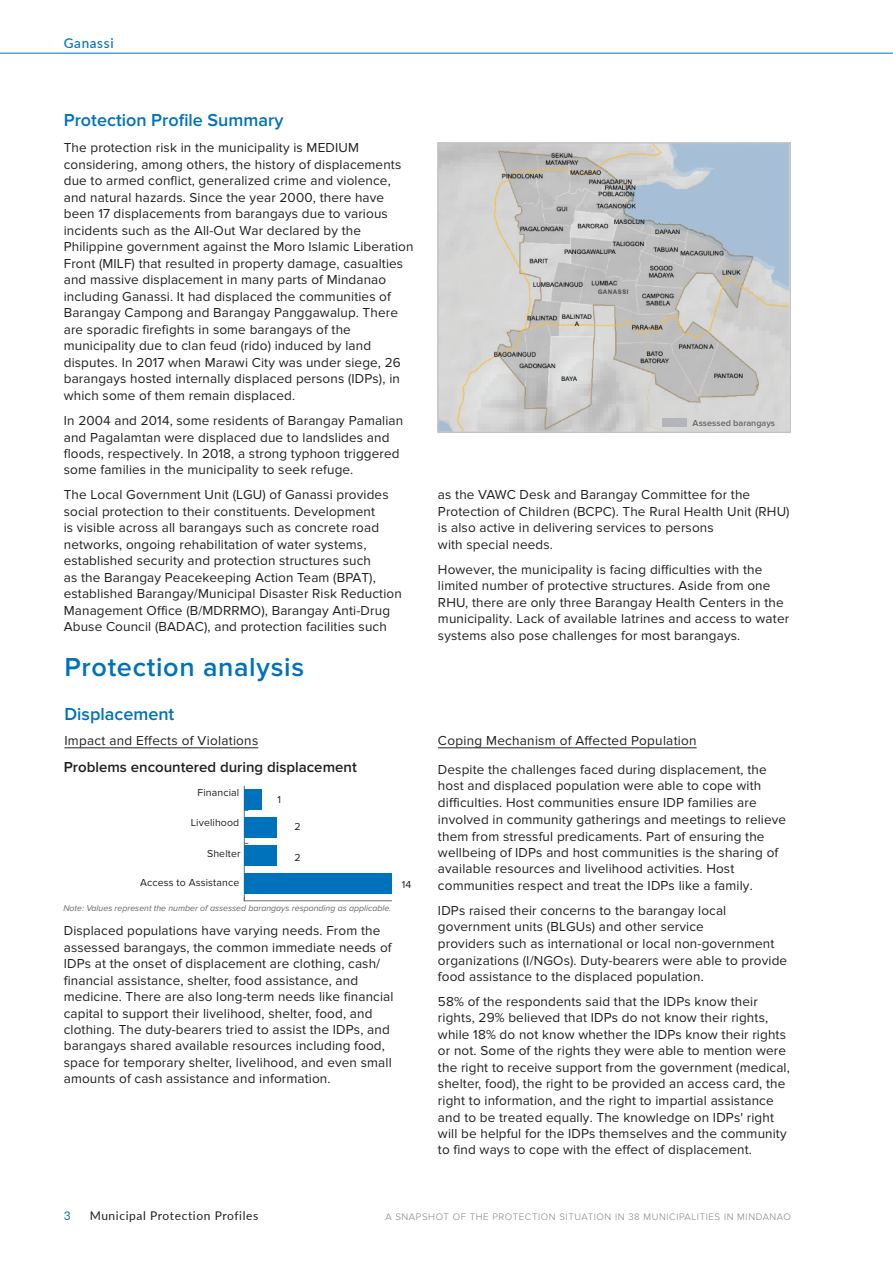
<style>
.page{position:relative;width:893px;height:1263px;background:#fff}
.page>*{position:absolute;margin:0;border:0;box-sizing:border-box;transform-origin:0 0}
.t1{font:600 27px "Proxima Nova";letter-spacing:.025em;color:#0072b9}
.t2{font:600 18px "Proxima Nova";color:#0072bc}
.t3{font:600 18px "Proxima Nova";color:#0072b9}
.t4{font:600 15px "Proxima Nova";color:#231f20}
.t5{font:13.5px/16.5px "Proxima Nova";letter-spacing:.01em;color:#231f20}
.t6{font:500 13.5px "Lato";letter-spacing:.05em;color:#0072bc}
.t7{font:12px "Lato";letter-spacing:.05em;color:#231f20}
.t8{font:12px "Lato";color:#0072b9}
.t9{font:10.5px "Proxima Nova";letter-spacing:.01em;color:#231f20}
.t10{font:300 9.75px "Proxima Nova";letter-spacing:.06em;color:#808285}
.t11{font:600 9px "Proxima Nova";color:#656767}
.t12{font:italic 8.7px "Proxima Nova";color:#656767}
</style>
<div class="page">
<img style="left:438px;top:142px;width:353px;height:290px">
<hr style="left:244px;top:900px;width:148px;height:1px;background:#6c6d70">
<hr style="left:244px;top:786px;width:1px;height:115px;background:#6c6d70">
<div style="left:244px;top:790px;width:17px;height:20px;background:#0072bc"></div>
<div style="left:244px;top:818px;width:33px;height:20px;background:#0072bc"></div>
<div style="left:244px;top:846px;width:33px;height:20px;background:#0072bc"></div>
<div style="left:244px;top:873px;width:148px;height:21px;background:#0072bc"></div>
<hr style="left:0;top:53px;width:893px;height:1px;background:#0072bc">
<div style="left:662px;top:418px;width:25px;height:8px;background:#b4b5b8"></div>
<hr style="left:64px;top:747px;width:194px;height:1px;background:#231f20">
<hr style="left:438px;top:747px;width:259px;height:1px;background:#231f20">
<p class="t6" style="left:64px;top:33px;width:51px">Ganassi</p>
<p class="t2" style="left:64px;top:109px;width:221px">Protection Profile Summary</p>
<p class="t5" style="left:64px;top:140px;width:351px">The protection risk in the municipality is MEDIUM considering, among others, the history of displacements due to armed conflict, generalized crime and violence, and natural hazards. Since the year 2000, there have been 17 displacements from barangays due to various incidents such as the All-Out War declared by the Philippine government against the Moro Islamic Liberation Front (MILF) that resulted in property damage, casualties and massive displacement in many parts of Mindanao including Ganassi. It had displaced the communities of Barangay Campong and Barangay Panggawalup. There are sporadic firefights in some barangays of the municipality due to clan feud (rido) induced by land disputes. In 2017 when Marawi City was under siege, 26 barangays hosted internally displaced persons (IDPs), in which some of them remain displaced.</p>
<p class="t5" style="left:64px;top:412px;width:341px">In 2004 and 2014, some residents of Barangay Pamalian and Pagalamtan were displaced due to landslides and floods, respectively. In 2018, a strong typhoon triggered some families in the municipality to seek refuge.</p>
<p class="t5" style="left:64px;top:487px;width:339px">The Local Government Unit (LGU) of Ganassi provides social protection to their constituents. Development<br>is visible across all barangays such as concrete road networks, ongoing rehabilitation of water systems, established security and protection structures such<br>as the Barangay Peacekeeping Action Team (BPAT), established Barangay/Municipal Disaster Risk Reduction Management Office (B/MDRRMO), Barangay Anti-Drug Abuse Council (BADAC), and protection facilities such</p>
<p class="t1" style="left:64px;top:651px;width:241px">Protection analysis</p>
<p class="t3" style="left:64px;top:703px;width:111px">Displacement</p>
<p class="t5" style="left:64px;top:733px;width:195px">Impact and Effects of Violations</p>
<p class="t4" style="left:64px;top:758px;width:295px">Problems encountered during displacement</p>
<p class="t9" style="left:198px;top:787px;width:43px">Financial</p>
<p class="t9" style="left:191px;top:817px;width:50px">Livelihood</p>
<p class="t9" style="left:207px;top:848px;width:35px">Shelter</p>
<p class="t9" style="left:140px;top:877px;width:101px">Access to Assistance</p>
<p class="t9" style="left:278px;top:794px;width:5px">1</p>
<p class="t9" style="left:294px;top:821px;width:8px">2</p>
<p class="t9" style="left:294px;top:851px;width:8px">2</p>
<p class="t12" style="left:63px;top:903px;width:329px">Note: Values represent the number of assessed barangays responding as applicable.</p>
<p class="t5" style="left:64px;top:922px;width:331px">Displaced populations have varying needs. From the assessed barangays, the common immediate needs of IDPs at the onset of displacement are clothing, cash/ financial assistance, shelter, food assistance, and medicine. There are also long-term needs like financial capital to support their livelihood, shelter, food, and clothing. The duty-bearers tried to assist the IDPs, and barangays shared available resources including food, space for temporary shelter, livelihood, and even small amounts of cash assistance and information.</p>
<p class="t9" style="left:402px;top:878px;width:11px">14</p>
<p class="t11" style="left:693px;top:418px;width:84px">Assessed barangays</p>
<p class="t5" style="left:438px;top:487px;width:353px">as the VAWC Desk and Barangay Committee for the Protection of Children (BCPC). The Rural Health Unit (RHU) is also active in delivering services to persons<br>with special needs.</p>
<p class="t5" style="left:438px;top:561px;width:353px">However, the municipality is facing difficulties with the limited number of protective structures. Aside from one RHU, there are only three Barangay Health Centers in the municipality. Lack of available latrines and access to water systems also pose challenges for most barangays.</p>
<p class="t5" style="left:438px;top:726px;width:330px;line-height:28.8px">Coping Mechanism of Affected Population<br>Despite the challenges faced during displacement, the</p>
<p class="t5" style="left:438px;top:778px;width:350px">host and displaced population were able to cope with difficulties. Host communities ensure IDP families are involved in community gatherings and meetings to relieve them from stressful predicaments. Part of ensuring the wellbeing of IDPs and host communities is the sharing of available resources and livelihood activities. Host communities respect and treat the IDPs like a family.</p>
<p class="t5" style="left:438px;top:902px;width:351px">IDPs raised their concerns to the barangay local government units (BLGUs) and other service<br>providers such as international or local non-government organizations (I/NGOs). Duty-bearers were able to provide food assistance to the displaced population.</p>
<p class="t5" style="left:438px;top:993px;width:353px">58% of the respondents said that the IDPs know their rights, 29% believed that IDPs do not know their rights, while 18% do not know whether the IDPs know their rights or not. Some of the rights they were able to mention were the right to receive support from the government (medical, shelter, food), the right to be provided an access card, the right to information, and the right to impartial assistance and to be treated equally. The knowledge on IDPs' right will be helpful for the IDPs themselves and the community to find ways to cope with the effect of displacement.</p>
<p class="t8" style="left:64px;top:1207px;width:8px">3</p>
<p class="t7" style="left:90px;top:1207px;width:170px">Municipal Protection Profiles</p>
<p class="t10" style="left:385px;top:1211px;width:407px">A SNAPSHOT OF THE PROTECTION SITUATION IN 38 MUNICIPALITIES IN MINDANAO</p>
</div>
